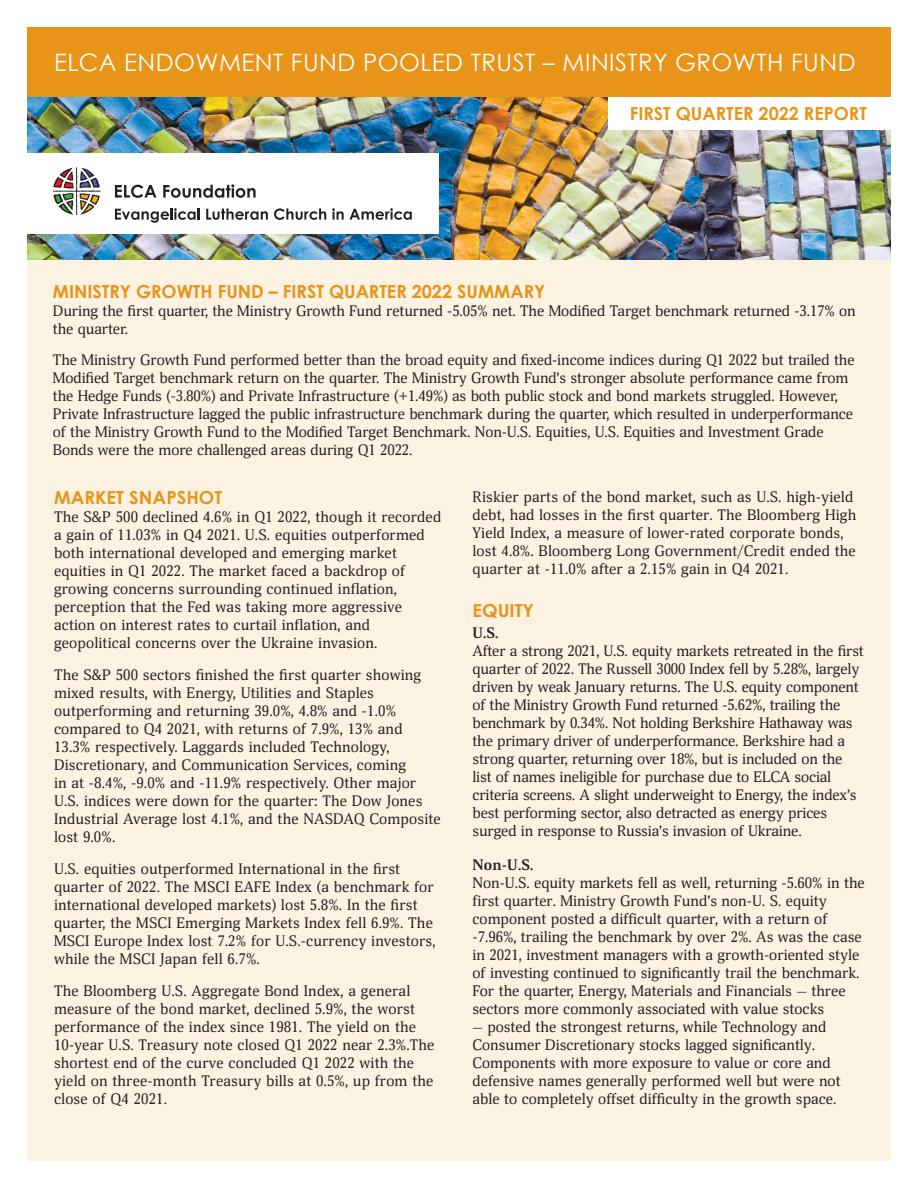
<style>
.page{position:relative;width:918px;height:1188px;background:#fff}
.page>*{position:absolute;margin:0;border:0;box-sizing:border-box;transform-origin:0 0}
.t1{font:24px "Century Gothic";letter-spacing:.02em;color:#fff}
.HEADLINES{font:700 18px "Century Gothic";color:#e89418}
.Body_content{font:700 18px "Century Gothic";color:#e89418}
.Body_content-2{font:15px/18px "Deca Serif";color:#231f20}
.s1{font-weight:700}
</style>
<div class="page">
<div style="left:27px;top:253px;width:864px;height:908px;background:#fcf2e2"></div>
<div style="left:27px;top:27px;width:864px;height:94px;background:#e89418"></div>
<img style="left:27px;top:97px;width:864px;height:162px">
<div style="left:27px;top:153px;width:411px;height:80px;background:#fff"></div>
<svg style="left:115px;top:208px;width:85px;height:15px"></svg>
<svg style="left:206px;top:208px;width:62px;height:12px"></svg>
<svg style="left:274px;top:208px;width:52px;height:12px"></svg>
<svg style="left:332px;top:208px;width:12px;height:12px"></svg>
<svg style="left:350px;top:208px;width:62px;height:12px"></svg>
<svg style="left:53px;top:167px;width:48px;height:48px"></svg>
<svg style="left:115px;top:185px;width:41px;height:13px"></svg>
<svg style="left:163px;top:184px;width:93px;height:14px"></svg>
<div style="left:608px;top:97px;width:285px;height:33px;background:#fff"></div>
<p class="t1" style="left:54px;top:46px;width:803px">ELCA ENDOWMENT FUND POOLED TRUST – MINISTRY GROWTH FUND</p>
<p class="HEADLINES" style="left:630px;top:100px;width:239px">FIRST QUARTER 2022 REPORT</p>
<p class="HEADLINES" style="left:53px;top:277px;width:494px">MINISTRY GROWTH FUND – FIRST QUARTER 2022 SUMMARY</p>
<p class="Body_content-2" style="left:53px;top:302px;width:804px">During the first quarter, the Ministry Growth Fund returned -5.05% net. The Modified Target benchmark returned -3.17% on the quarter.</p>
<p class="Body_content-2" style="left:53px;top:351px;width:803px">The Ministry Growth Fund performed better than the broad equity and fixed-income indices during Q1 2022 but trailed the Modified Target benchmark return on the quarter. The Ministry Growth Fund’s stronger absolute performance came from the Hedge Funds (-3.80%) and Private Infrastructure (+1.49%) as both public stock and bond markets struggled. However, Private Infrastructure lagged the public infrastructure benchmark during the quarter, which resulted in underperformance of the Ministry Growth Fund to the Modified Target Benchmark. Non-U.S. Equities, U.S. Equities and Investment Grade Bonds were the more challenged areas during Q1 2022.</p>
<p class="HEADLINES" style="left:54px;top:484px;width:170px">MARKET SNAPSHOT</p>
<p class="Body_content-2" style="left:54px;top:508px;width:389px">The S&amp;P 500 declined 4.6% in Q1 2022, though it recorded a gain of 11.03% in Q4 2021. U.S. equities outperformed both international developed and emerging market equities in Q1 2022. The market faced a backdrop of growing concerns surrounding continued inflation, perception that the Fed was taking more aggressive action on interest rates to curtail inflation, and geopolitical concerns over the Ukraine invasion.</p>
<p class="Body_content-2" style="left:54px;top:666px;width:388px">The S&amp;P 500 sectors finished the first quarter showing mixed results, with Energy, Utilities and Staples outperforming and returning 39.0%, 4.8% and -1.0% compared to Q4 2021, with returns of 7.9%, 13% and 13.3% respectively. Laggards included Technology, Discretionary, and Communication Services, coming<br>in at -8.4%, -9.0% and -11.9% respectively. Other major U.S. indices were down for the quarter: The Dow Jones Industrial Average lost 4.1%, and the NASDAQ Composite lost 9.0%.</p>
<p class="Body_content-2" style="left:54px;top:860px;width:383px">U.S. equities outperformed International in the first quarter of 2022. The MSCI EAFE Index (a benchmark for international developed markets) lost 5.8%. In the first quarter, the MSCI Emerging Markets Index fell 6.9%. The MSCI Europe Index lost 7.2% for U.S.-currency investors, while the MSCI Japan fell 6.7%.</p>
<p class="Body_content-2" style="left:54px;top:982px;width:382px">The Bloomberg U.S. Aggregate Bond Index, a general measure of the bond market, declined 5.9%, the worst performance of the index since 1981. The yield on the 10-year U.S. Treasury note closed Q1 2022 near 2.3%.The shortest end of the curve concluded Q1 2022 with the yield on three-month Treasury bills at 0.5%, up from the close of Q4 2021.</p>
<p class="Body_content-2" style="left:472px;top:488px;width:385px">Riskier parts of the bond market, such as U.S. high-yield debt, had losses in the first quarter. The Bloomberg High Yield Index, a measure of lower-rated corporate bonds, lost 4.8%. Bloomberg Long Government/Credit ended the quarter at -11.0% after a 2.15% gain in Q4 2021.</p>
<p class="Body_content" style="left:472px;top:597px;width:63px">EQUITY</p>
<p class="Body_content-2" style="left:472px;top:624px;width:393px"><span class="s1">U.S.<br></span>After a strong 2021, U.S. equity markets retreated in the first quarter of 2022. The Russell 3000 Index fell by 5.28%, largely driven by weak January returns. The U.S. equity component of the Ministry Growth Fund returned -5.62%, trailing the benchmark by 0.34%. Not holding Berkshire Hathaway was the primary driver of underperformance. Berkshire had a strong quarter, returning over 18%, but is included on the list of names ineligible for purchase due to ELCA social criteria screens. A slight underweight to Energy, the index’s best performing sector, also detracted as energy prices surged in response to Russia’s invasion of Ukraine.</p>
<p class="Body_content-2" style="left:472px;top:856px;width:394px"><span class="s1">Non-U.S.<br></span>Non-U.S. equity markets fell as well, returning -5.60% in the first quarter. Ministry Growth Fund’s non-U. S. equity component posted a difficult quarter, with a return of -7.96%, trailing the benchmark by over 2%. As was the case in 2021, investment managers with a growth-oriented style of investing continued to significantly trail the benchmark.<br>For the quarter, Energy, Materials and Financials — three sectors more commonly associated with value stocks</p>
<p class="Body_content-2" style="left:472px;top:1018px;width:370px">— posted the strongest returns, while Technology and Consumer Discretionary stocks lagged significantly.<br>Components with more exposure to value or core and defensive names generally performed well but were not able to completely offset difficulty in the growth space.</p>
</div>
